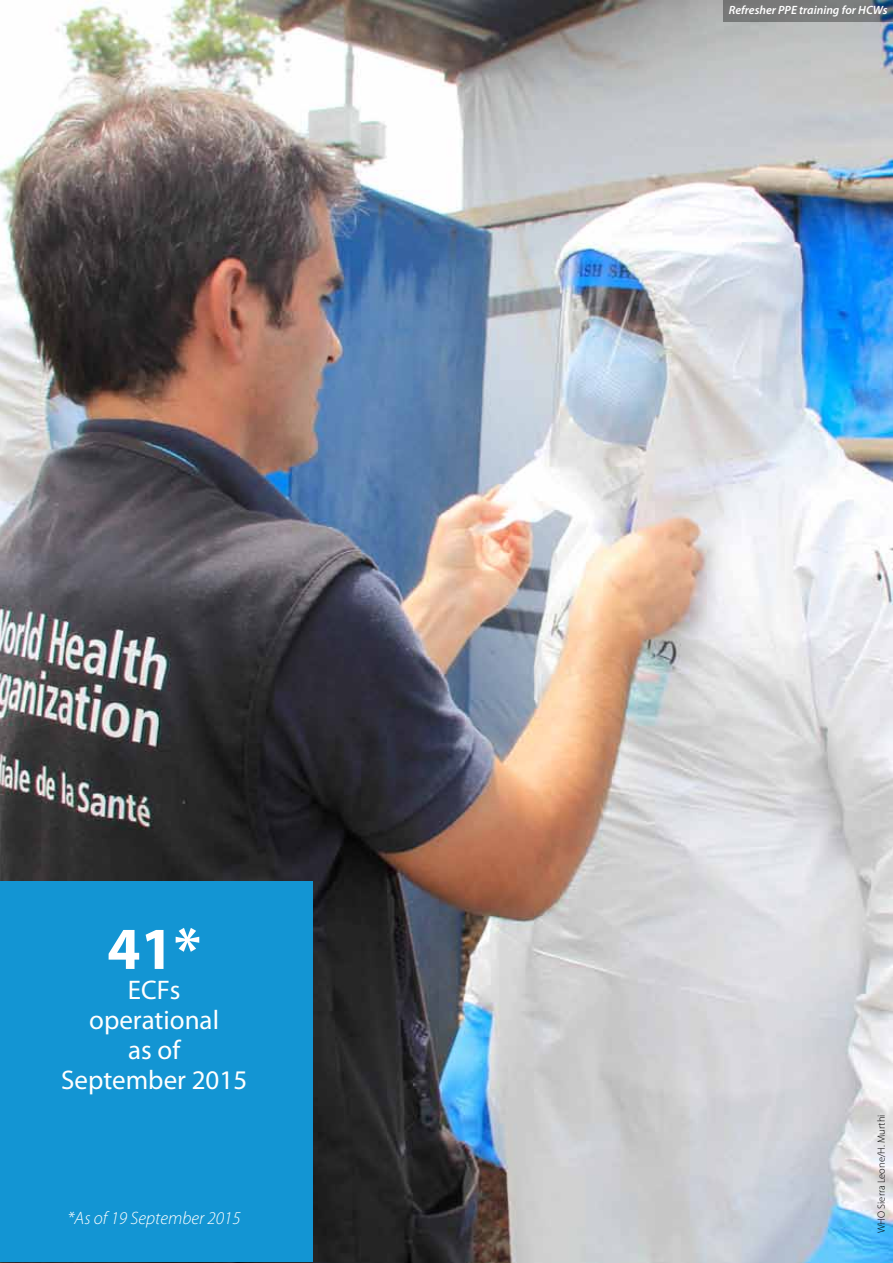
<style>
.page{position:relative;width:893px;height:1263px;background:#fff}
.page>*{position:absolute;margin:0;border:0;box-sizing:border-box;transform-origin:0 0}
.t1{font:700 60px "Myriad Pro";color:#fff}
.t2{font:27px/30px "Myriad Pro";color:#fff;text-align:center}
.t3{font:italic 300 18px "Myriad Pro";color:#fff}
.t4{font:italic 600 12px "Myriad Pro";color:#fff}
.t5{font:300 10.5px "Myriad Pro";color:#000}
</style>
<div class="page">
<img style="left:0;top:0;width:893px;height:1263px">
<div style="left:0;top:881px;width:313px;height:381px;background:#1395d3"></div>
<svg style="left:723px;top:0;width:170px;height:21px;background:#72767a"></svg>
<h1 class="t1" style="left:107px;top:909px;width:95px">41*</h1>
<p class="t2" style="left:61px;top:974px;width:188px">ECFs operational<br>as of<br>September 2015</p>
<p class="t3" style="left:68px;top:1207px;width:175px">*As of 19 September 2015</p>
<p class="t4" style="left:729px;top:3px;width:160px">Refresher PPE training for HCWs</p>
<p class="t5" style="left:875px;top:1233px;width:120px;rotate:-90deg">WHO Sierra Leone/H. Murthi</p>
</div>
